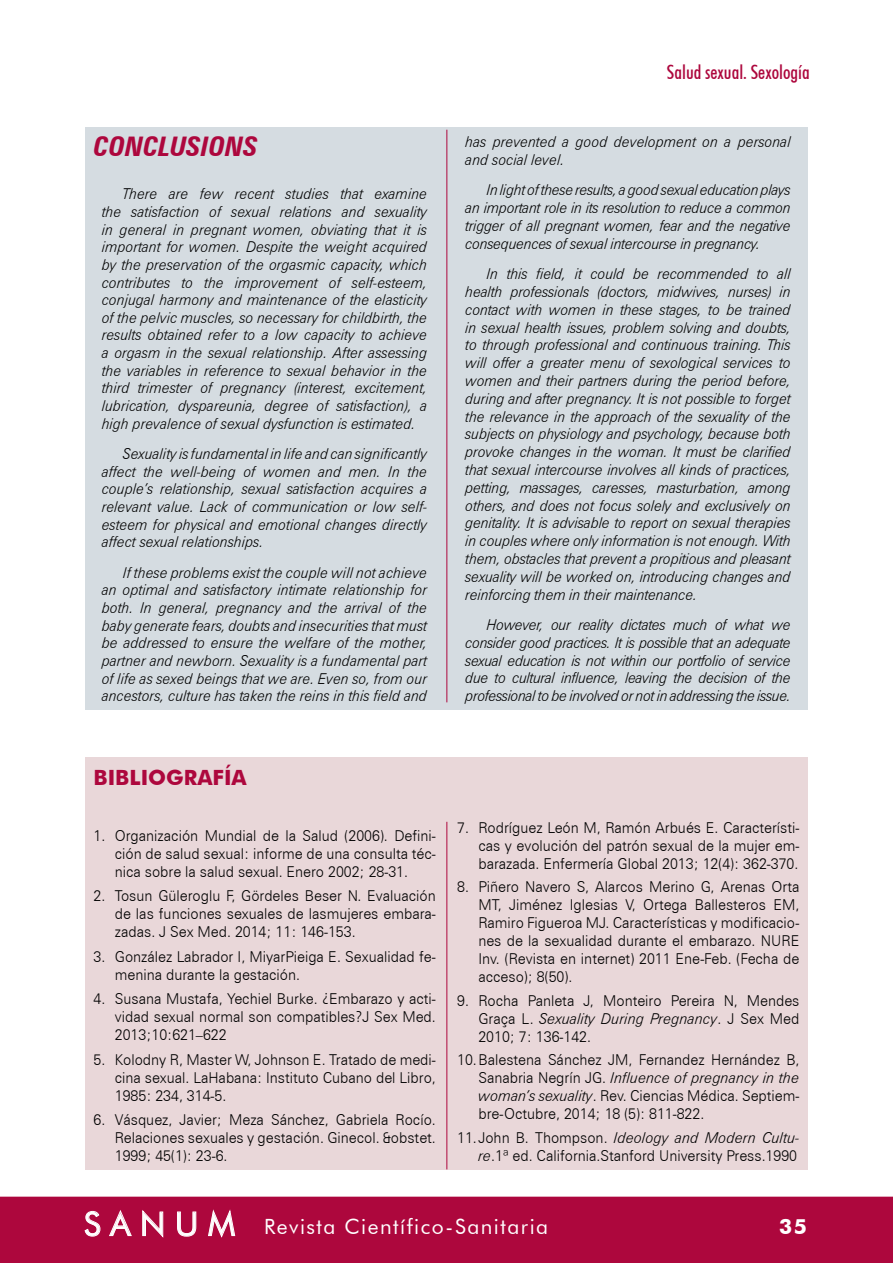
<style>
.page{position:relative;width:893px;height:1263px;background:#fff}
.page>*{position:absolute;margin:0;border:0;box-sizing:border-box;transform-origin:0 0}
.t1{font:italic 700 condensed 27px "Zurich BT";color:#ad073d}
.t2{font:21px "Futura BT";letter-spacing:.07em;color:#fff}
.t3{font:700 21px "Futura BT";color:#ad073d}
.t4{font:700 21px "Futura BT";color:#fff}
.t5{font:500 condensed 19.5px "Futura BT";color:#ad073d}
.t6{font:italic 300 15px/17.9px "Zurich BT";color:#000;text-align:justify;scale:.92 1}
.t7{font:300 15px/18px "Zurich BT";color:#000;text-align:justify;scale:.95 1}
.s1{font-style:italic}
.s2{font-size:33px}
</style>
<div class="page">
<div style="left:0;top:1197px;width:893px;height:66px;background:#ad073d"></div>
<div style="left:85px;top:757px;width:723px;height:412px;background:#e9d7d9"></div>
<div style="left:85px;top:127px;width:723px;height:583px;background:#d5dce1"></div>
<hr style="left:446px;top:822px;width:1px;height:347px;background:#ad073d">
<hr style="left:446px;top:130px;width:1px;height:572px;background:#ad073d">
<h1 class="t1" style="left:94px;top:130px;width:166px">CONCLUSIONS</h1>
<p class="t6" style="left:102px;top:185px;width:355px;text-indent:21px">There are few recent studies that examine the satisfaction of sexual relations and sexuality in general in pregnant women, obviating that it is important for women. Despite the weight acquired by the preservation of the orgasmic capacity, which contributes to the improvement of self-esteem, conjugal harmony and maintenance of the elasticity of the pelvic muscles, so necessary for childbirth, the results obtained refer to a low capacity to achieve a orgasm in the sexual relationship. After assessing the variables in reference to sexual behavior in the third trimester of pregnancy (interest, excitement, lubrication, dyspareunia, degree of satisfaction), a high prevalence of sexual dysfunction is estimated.</p>
<p class="t6" style="left:102px;top:445px;width:355px;text-indent:21px">Sexuality is fundamental in life and can significantly affect the well-being of women and men. In the couple’s relationship, sexual satisfaction acquires a relevant value. Lack of communication or low self&shy;esteem for physical and emotional changes directly affect sexual relationships.</p>
<p class="t6" style="left:102px;top:563px;width:355px;text-indent:21px">If these problems exist the couple will not achieve an optimal and satisfactory intimate relationship for both. In general, pregnancy and the arrival of the baby generate fears, doubts and insecurities that must be addressed to ensure the welfare of the mother, partner and newborn. Sexuality is a fundamental part of life as sexed beings that we are. Even so, from our ancestors, culture has taken the reins in this field and</p>
<h3 class="t5" style="left:667px;top:60px;width:144px">Salud sexual. Sexología</h3>
<p class="t6" style="left:466px;top:133px;width:355px">has prevented a good development on a personal and social level.</p>
<p class="t6" style="left:466px;top:181px;width:355px;text-indent:21px">In light of these results, a good sexual education plays an important role in its resolution to reduce a common trigger of all pregnant women, fear and the negative consequences of sexual intercourse in pregnancy.</p>
<p class="t6" style="left:466px;top:265px;width:355px;text-indent:21px">In this field, it could be recommended to all health professionals (doctors, midwives, nurses) in contact with women in these stages, to be trained in sexual health issues, problem solving and doubts, to through professional and continuous training. This will offer a greater menu of sexological services to women and their partners during the period before, during and after pregnancy. It is not possible to forget the relevance in the approach of the sexuality of the subjects on physiology and psychology, because both provoke changes in the woman. It must be clarified that sexual intercourse involves all kinds of practices, petting, massages, caresses, masturbation, among others, and does not focus solely and exclusively on genitality. It is advisable to report on sexual therapies in couples where only information is not enough. With them, obstacles that prevent a propitious and pleasant sexuality will be worked on, introducing changes and reinforcing them in their maintenance.</p>
<p class="t6" style="left:466px;top:616px;width:355px;text-indent:21px">However, our reality dictates much of what we consider good practices. It is possible that an adequate sexual education is not within our portfolio of service due to cultural influence, leaving the decision of the professional to be involved or not in addressing the issue.</p>
<h2 class="t3" style="left:94px;top:764px;width:155px">BIBLIOGRAFÍA</h2>
<p class="t7" style="left:115px;top:826px;width:339px;text-indent:-21px">1. Organización Mundial de la Salud (2006). Defini&shy;ción de salud sexual: informe de una consulta téc&shy;nica sobre la salud sexual. Enero 2002; 28-31.</p>
<p class="t7" style="left:115px;top:887px;width:339px;text-indent:-21px">2. Tosun Güleroglu F, Gördeles Beser N. Evaluación de las funciones sexuales de lasmujeres embara&shy;zadas. J Sex Med. 2014; 11: 146-153.</p>
<p class="t7" style="left:115px;top:947px;width:339px;text-indent:-21px">3. González Labrador I, MiyarPieiga E. Sexualidad fe&shy;menina durante la gestación.</p>
<p class="t7" style="left:115px;top:990px;width:339px;text-indent:-21px">4. Susana Mustafa, Yechiel Burke. ¿Embarazo y acti&shy;vidad sexual normal son compatibles?J Sex Med.<br>2013;10:621–622</p>
<p class="t7" style="left:115px;top:1050px;width:339px;text-indent:-21px">5. Kolodny R, Master W, Johnson E. Tratado de medi&shy;cina sexual. LaHabana: Instituto Cubano del Libro, 1985: 234, 314-5.</p>
<p class="t7" style="left:115px;top:1110px;width:339px;text-indent:-21px">6. Vásquez, Javier; Meza Sánchez, Gabriela Rocío.<br>Relaciones sexuales y gestación. Ginecol. &amp;obstet.<br>1999; 45(1): 23-6.</p>
<p class="t7" style="left:478px;top:818px;width:339px;text-indent:-21px">7. Rodríguez León M, Ramón Arbués E. Característi&shy;cas y evolución del patrón sexual de la mujer em&shy;barazada. Enfermería Global 2013; 12(4): 362-370.</p>
<p class="t7" style="left:478px;top:878px;width:339px;text-indent:-21px">8. Piñero Navero S, Alarcos Merino G, Arenas Orta MT, Jiménez Iglesias V, Ortega Ballesteros EM, Ramiro Figueroa MJ. Características y modificacio&shy;nes de la sexualidad durante el embarazo. NURE Inv. (Revista en internet) 2011 Ene-Feb. (Fecha de acceso); 8(50).</p>
<p class="t7" style="left:478px;top:991px;width:339px;text-indent:-21px">9. Rocha Panleta J, Monteiro Pereira N, Mendes Graça L. <span class="s1">Sexuality During Pregnancy</span>. J Sex Med 2010; 7: 136-142.</p>
<p class="t7" style="left:478px;top:1051px;width:339px;text-indent:-21px">10.Balestena Sánchez JM, Fernandez Hernández B, Sanabria Negrín JG. <span class="s1">Influence of pregnancy in the woman’s sexuality</span>. Rev. Ciencias Médica. Septiem&shy;bre-Octubre, 2014; 18 (5): 811-822.</p>
<p class="t7" style="left:457px;top:1128px;width:362px;text-align:right">11.John B. Thompson. <span class="s1">Ideology and Modern Cultu&shy;re</span>.1ª ed. California.Stanford University Press.1990</p>
<h2 class="t2" style="left:84px;top:1214px;width:466px"><span class="s2">S A N U M</span> Revista Científico-Sanitaria</h2>
<h2 class="t4" style="left:779px;top:1214px;width:29px">35</h2>
</div>
